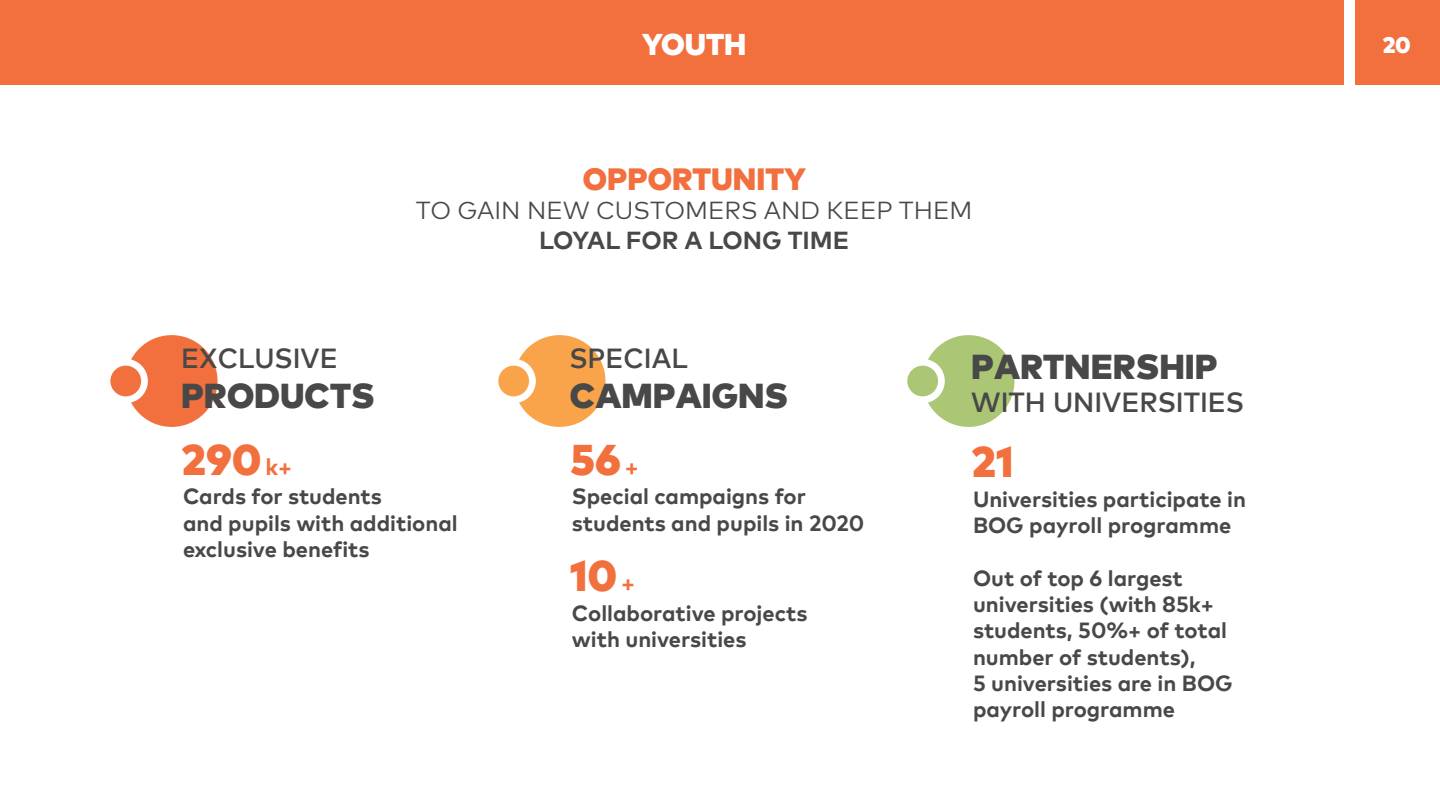
<style>
.page{position:relative;width:1440px;height:810px;background:#fff}
.page>*{position:absolute;margin:0;border:0;box-sizing:border-box;transform-origin:0 0}
.t1{font:900 42.9px "BOG2018";color:#f2703d}
.t2{font:900 34.58px "BOG2018";color:#484848}
.t3{font:900 30.75px "BOG2018";color:#f2703d}
.t4{font:900 30px "BOG2018";color:#fff}
.t5{font:600 27px "BOG2018";color:#484848}
.t6{font:24.6px "BOG2018";color:#484848}
.t7{font:700 24.6px "BOG2018";color:#484848}
.t8{font:900 22.5px "BOG2018";color:#fff}
.t9{font:700 21.9px/26.3px "BOG2018";color:#484848}
.s1{font-weight:700;font-size:23.25px}
</style>
<div class="page">
<div style="left:0;top:0;width:1343px;height:85px;background:#f2703d"></div>
<div style="left:1355px;top:0;width:85px;height:85px;background:#f2703d"></div>
<div style="left:126px;top:335px;width:92px;height:92px;background:#f2703d;border-radius:50%"></div>
<div style="left:107px;top:362px;width:38px;height:38px;background:#f2703d;border-radius:50%"></div>
<div style="left:104px;top:359px;width:44px;height:44px;border:7px solid #fff;border-radius:50%"></div>
<div style="left:514px;top:335px;width:91px;height:92px;background:#f9a44a;border-radius:50%"></div>
<div style="left:495px;top:362px;width:37px;height:38px;background:#f9a44a;border-radius:50%"></div>
<div style="left:492px;top:359px;width:44px;height:44px;border:7px solid #fff;border-radius:50%"></div>
<div style="left:923px;top:335px;width:91px;height:92px;background:#abc675;border-radius:50%"></div>
<div style="left:904px;top:362px;width:37px;height:38px;background:#abc675;border-radius:50%"></div>
<div style="left:901px;top:359px;width:44px;height:44px;border:7px solid #fff;border-radius:50%"></div>
<h3 class="t4" style="left:642px;top:22px;width:106px">YOUTH</h3>
<p class="t8" style="left:1382px;top:28px;width:30px">20</p>
<p class="t5" style="left:181px;top:339px;width:158px">EXCLUSIVE</p>
<h2 class="t2" style="left:181px;top:370px;width:195px">PRODUCTS</h2>
<h1 class="t1" style="left:181px;top:427px;width:112px">290 <span class="s1">k+</span></h1>
<h3 class="t3" style="left:583px;top:156px;width:225px">OPPORTUNITY</h3>
<p class="t6" style="left:416px;top:193px;width:558px">TO GAIN NEW CUSTOMERS AND KEEP THEM</p>
<p class="t7" style="left:539px;top:222px;width:312px">LOYAL FOR A LONG TIME</p>
<p class="t5" style="left:569px;top:339px;width:120px">SPECIAL</p>
<h2 class="t2" style="left:570px;top:370px;width:220px">CAMPAIGNS</h2>
<h1 class="t1" style="left:570px;top:427px;width:70px">56 <span class="s1">+</span></h1>
<h2 class="t2" style="left:971px;top:341px;width:248px">PARTNERSHIP</h2>
<p class="t5" style="left:971px;top:383px;width:274px">WITH UNIVERSITIES</p>
<h1 class="t1" style="left:971px;top:430px;width:44px">21</h1>
<p class="t9" style="left:183px;top:482px;width:276px">Cards for students<br>and pupils with additional exclusive benefits</p>
<p class="t9" style="left:572px;top:482px;width:294px">Special campaigns for students and pupils in 2020</p>
<h1 class="t1" style="left:570px;top:544px;width:66px">10 <span class="s1">+</span></h1>
<p class="t9" style="left:572px;top:598px;width:237px">Collaborative projects with universities</p>
<p class="t9" style="left:973px;top:484px;width:275px">Universities participate in<br>BOG payroll programme</p>
<p class="t9" style="left:973px;top:563px;width:261px">Out of top 6 largest universities (with 85k+ students, 50%+ of total number of students),<br>5 universities are in BOG payroll programme</p>
</div>
